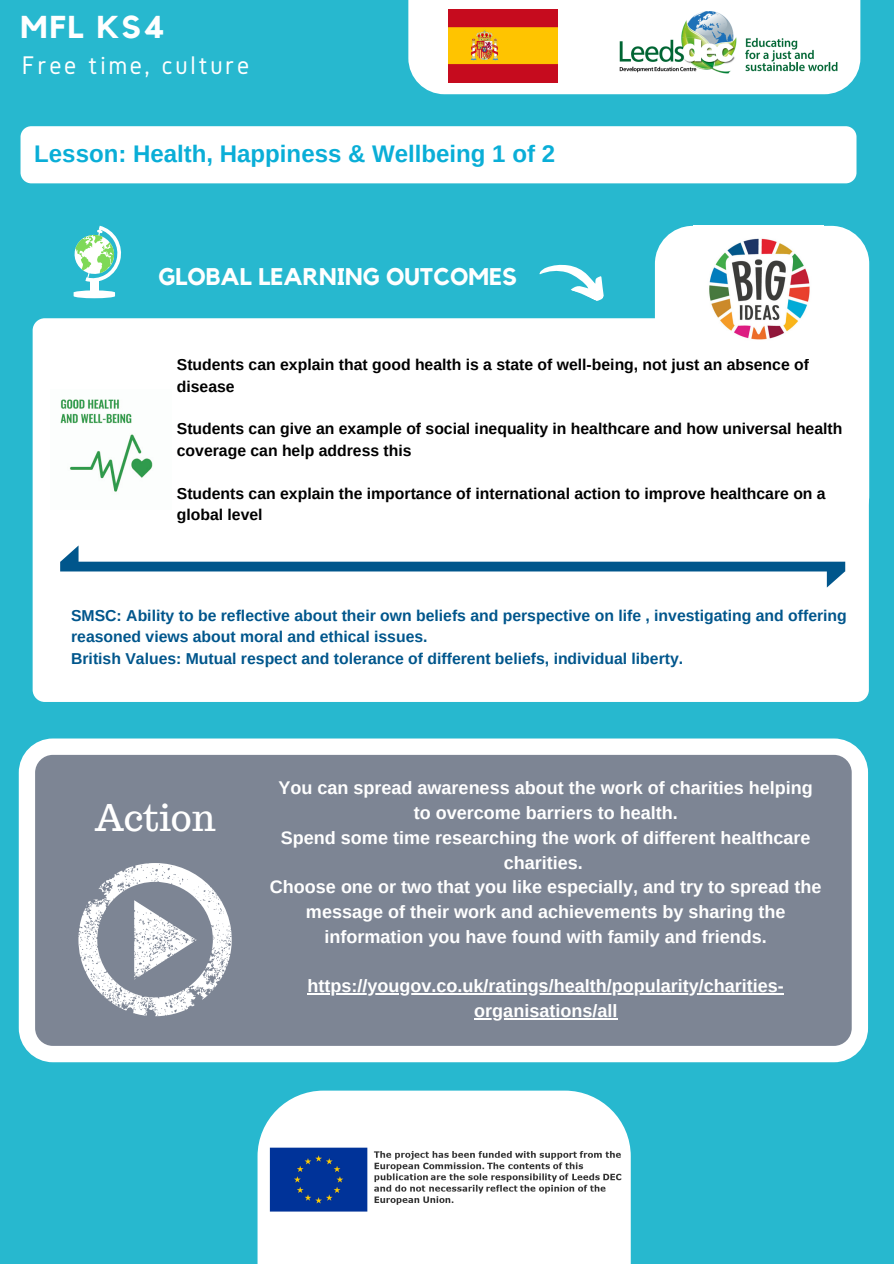
<style>
.page{position:relative;width:894px;height:1264px;background:#fff}
.page>*{position:absolute;margin:0;border:0;box-sizing:border-box;transform-origin:0 0}
.t1{font:36px "Trocchi";color:#fff}
.t2{font:700 31.5px "Kollektif";letter-spacing:.07em;color:#fff}
.t3{font:26.55px "Gidole";letter-spacing:.1em;color:#fff}
.t4{font:700 24px "Arimo";color:#0aaed7}
.t5{font:700 24px "Kollektif";color:#fff}
.t6{font:700 18px/24.8px "Arimo";color:#fff;text-align:center}
.t7{font:700 15.75px/21.5px "Arimo";color:#000}
.t8{font:700 15.75px/21.5px "Arimo";color:#00568c}
</style>
<div class="page">
<div style="left:0;top:0;width:893px;height:1263px;background:#27b8cf"></div>
<div style="left:408px;top:0;width:452px;height:94px;background:#fff"></div>
<img style="left:610px;top:10px;width:234px;height:67px">
<div style="left:33px;top:318px;width:835px;height:384px;background:#fff;border-radius:12px"></div>
<div style="left:90px;top:280px;width:9px;height:12px;background:#fff"></div>
<svg style="left:74px;top:226px;width:47px;height:56px"></svg>
<svg style="left:74px;top:290px;width:41px;height:8px"></svg>
<svg style="left:539px;top:264px;width:65px;height:37px"></svg>
<div style="left:654px;top:226px;width:214px;height:307px;background:#fff;border-radius:38px"></div>
<div style="left:21px;top:126px;width:835px;height:57px;background:#fff;border-radius:11px"></div>
<svg style="left:19px;top:738px;width:848px;height:324px;background:#8f96a3"></svg>
<svg style="left:78px;top:863px;width:154px;height:153px;background:#acb2bb"></svg>
<svg style="left:60px;top:545px;width:785px;height:42px"></svg>
<img style="left:60px;top:399px;width:93px;height:93px">
<hr style="left:307px;top:993px;width:477px;height:1px;background:#fff">
<hr style="left:474px;top:1018px;width:143px;height:1px;background:#fff">
<div style="left:257px;top:1090px;width:373px;height:173px;background:#fff"></div>
<img style="left:261px;top:1146px;width:364px;height:74px">
<img style="left:448px;top:10px;width:109px;height:73px">
<img style="left:709px;top:238px;width:101px;height:102px">
<h2 class="t2" style="left:20px;top:12px;width:146px">MFL KS4</h2>
<h3 class="t3" style="left:22px;top:51px;width:229px">Free time, culture</h3>
<h3 class="t4" style="left:34px;top:140px;width:522px">Lesson: Health, Happiness &amp; Wellbeing 1 of 2</h3>
<h3 class="t5" style="left:158px;top:265px;width:360px">GLOBAL LEARNING OUTCOMES</h3>
<p class="t7" style="left:177px;top:354px;width:633px">Students can explain that good health is a state of well-being, not just an absence of disease</p>
<p class="t7" style="left:177px;top:418px;width:667px">Students can give an example of social inequality in healthcare and how universal health coverage can help address this</p>
<p class="t7" style="left:177px;top:482px;width:650px">Students can explain the importance of international action to improve healthcare on a global level</p>
<p class="t8" style="left:71px;top:604px;width:777px">SMSC: Ability to be reflective about their own beliefs and perspective on life , investigating and offering reasoned views about moral and ethical issues.<br>British Values: Mutual respect and tolerance of different beliefs, individual liberty.</p>
<h1 class="t1" style="left:95px;top:794px;width:122px">Action</h1>
<p class="t6" style="left:270px;top:775px;width:552px">You can spread awareness about the work of charities helping to overcome barriers to health.<br>Spend some time researching the work of different healthcare charities.<br>Choose one or two that you like especially, and try to spread the message of their work and achievements by sharing the information you have found with family and friends.</p>
<p class="t6" style="left:307px;top:973px;width:477px">https://yougov.co.uk/ratings/health/popularity/charities&shy;organisations/all</p>
</div>
